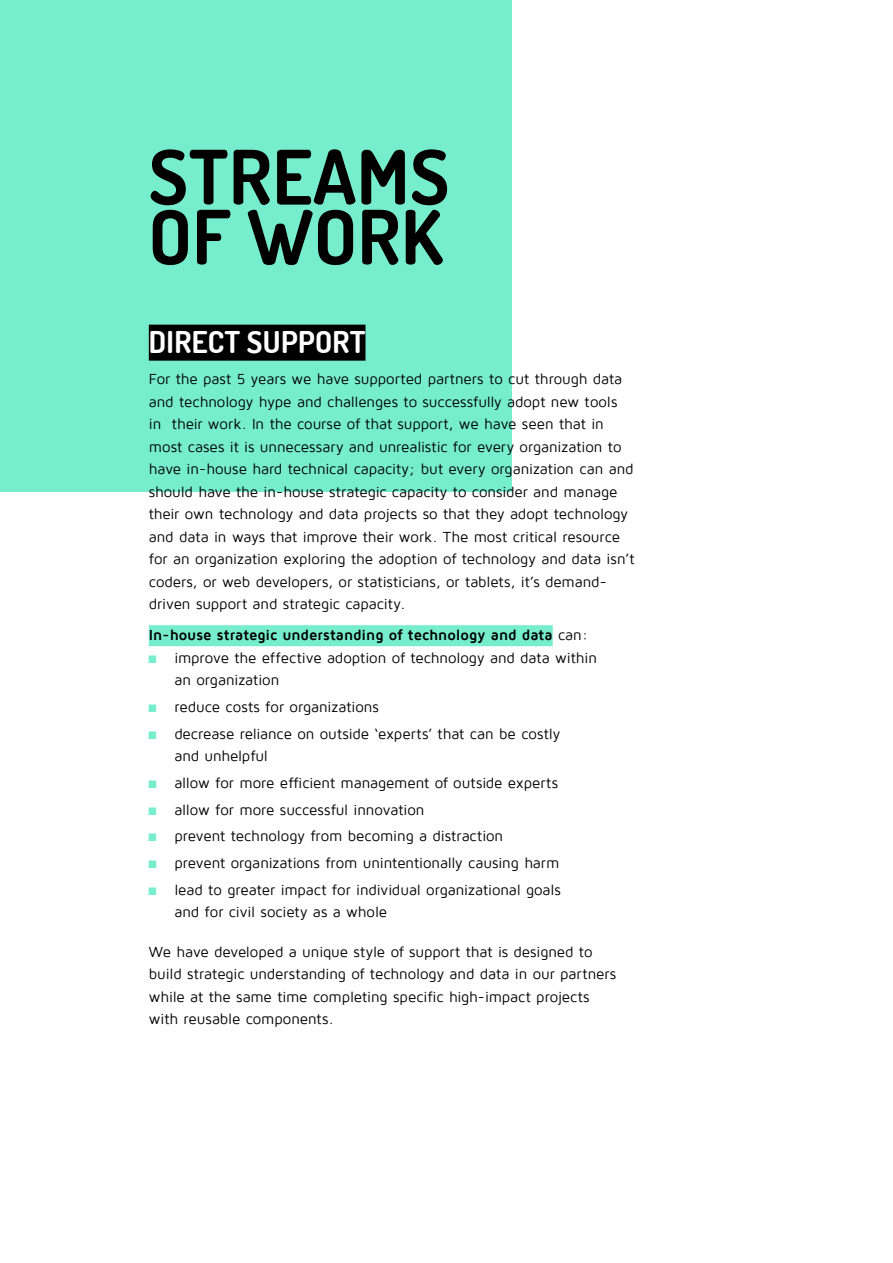
<style>
.page{position:relative;width:893px;height:1263px;background:#fff}
.page>*{position:absolute;margin:0;border:0;box-sizing:border-box;transform-origin:0 0}
.t1{font:700 75px/60px "Dosis";letter-spacing:.01em;color:#000}
.t2{font:700 30px "Dosis";letter-spacing:.01em;color:#fff}
.t3{font:15px/22.5px "Maven Pro";letter-spacing:-.005em;color:#000}
.t4{font:700 15px "Maven Pro";letter-spacing:-.005em;color:#000}
.s1{font-weight:400}
.s2{color:#76eecd}
</style>
<div class="page">
<div style="left:0;top:0;width:512px;height:491px;background:#76eecd"></div>
<div style="left:149px;top:325px;width:216px;height:36px;background:#000"></div>
<div style="left:149px;top:625px;width:404px;height:21px;background:#76eecd"></div>
<h1 class="t1" style="left:149px;top:146px;width:302px">STREAMS<br>OF WORK</h1>
<h2 class="t2" style="left:149px;top:323px;width:218px">DIRECT SUPPORT</h2>
<p class="t3" style="left:149px;top:368px;width:487px">For the past 5 years we have supported partners to cut through data and technology hype and challenges to successfully adopt new tools<br>in their work. In the course of that support, we have seen that in most cases it is unnecessary and unrealistic for every organization to have in-house hard technical capacity; but every organization can and should have the in-house strategic capacity to consider and manage their own technology and data projects so that they adopt technology and data in ways that improve their work. The most critical resource for an organization exploring the adoption of technology and data isn’t coders, or web developers, or statisticians, or tablets, it’s demand&shy;driven support and strategic capacity.</p>
<p class="t4" style="left:149px;top:627px;width:441px">In-house strategic understanding of technology and data <span class="s1">can:</span></p>
<p class="t3" style="left:149px;top:646px;width:450px"><span class="s2">Ñ</span> improve the effective adoption of technology and data within</p>
<p class="t3" style="left:174px;top:669px;width:107px">an organization</p>
<p class="t3" style="left:149px;top:694px;width:413px;line-height:26.7px"><span class="s2">Ñ</span> reduce costs for organizations<br><span class="s2">Ñ</span> decrease reliance on outside ‘experts’ that can be costly</p>
<p class="t3" style="left:149px;top:743px;width:414px;line-height:26.7px;text-indent:26px">and unhelpful<br><span class="s2">Ñ</span> allow for more efficient management of outside experts <span class="s2">Ñ</span> allow for more successful innovation<br><span class="s2">Ñ</span> prevent technology from becoming a distraction<br><span class="s2">Ñ</span> prevent organizations from unintentionally causing harm <span class="s2">Ñ</span> lead to greater impact for individual organizational goals</p>
<p class="t3" style="left:174px;top:901px;width:214px">and for civil society as a whole</p>
<p class="t3" style="left:149px;top:941px;width:469px">We have developed a unique style of support that is designed to build strategic understanding of technology and data in our partners while at the same time completing specific high-impact projects with reusable components.</p>
</div>
